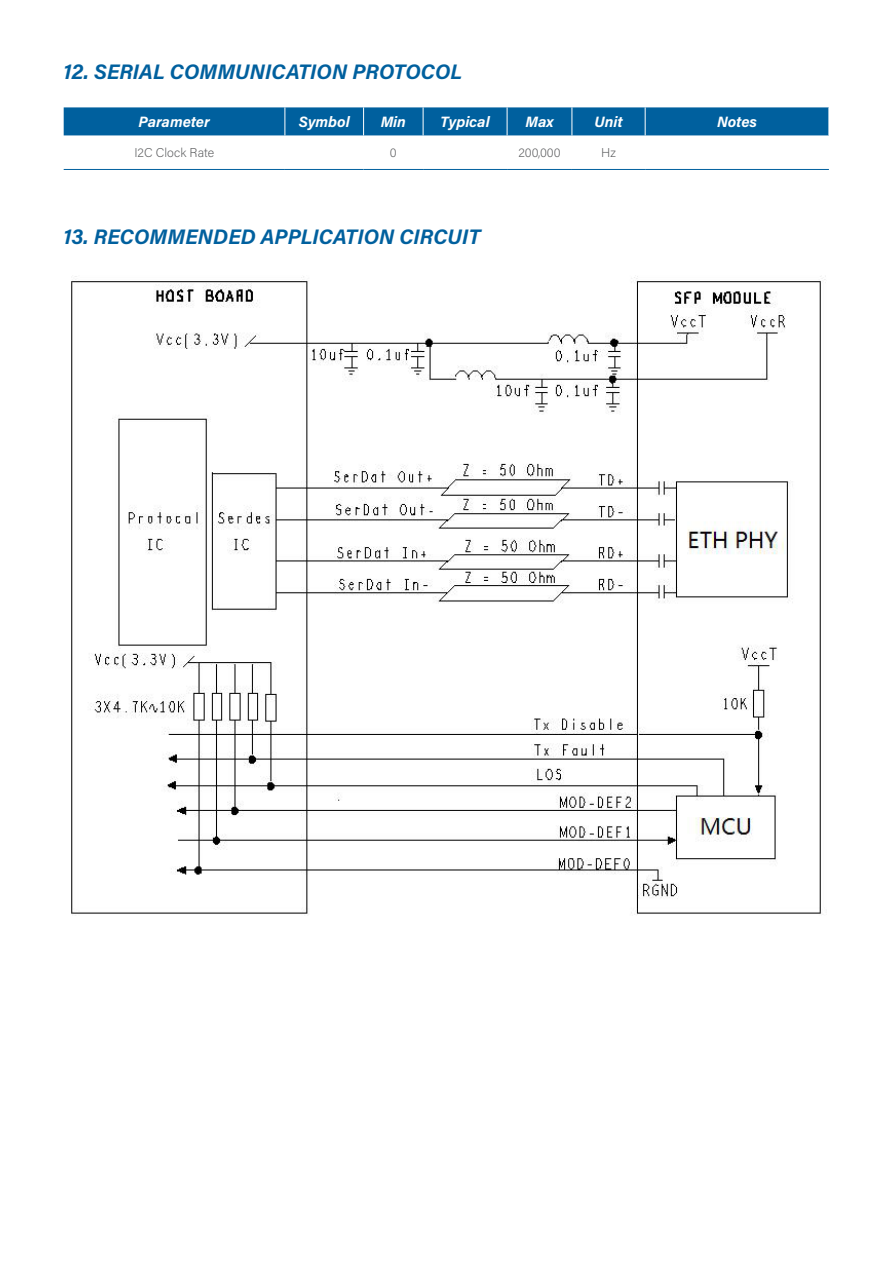
<style>
.page{position:relative;width:893px;height:1263px;background:#fff}
.page>*{position:absolute;margin:0;border:0;box-sizing:border-box;transform-origin:0 0}
.t1{font:italic 700 21px "Acumin Pro";letter-spacing:.005em;color:#00609e}
.t2{font:italic 700 15px "Acumin Pro";color:#fff}
.t3{font:200 12.75px "Acumin Pro";color:#58595b}
</style>
<div class="page">
<div style="left:64px;top:107px;width:765px;height:28px;background:#00609e"></div>
<hr style="left:64px;top:169px;width:221px;height:1px;background:#00609e">
<hr style="left:285px;top:169px;width:79px;height:1px;background:#00609e">
<hr style="left:364px;top:169px;width:59px;height:1px;background:#00609e">
<hr style="left:423px;top:169px;width:84px;height:1px;background:#00609e">
<hr style="left:507px;top:169px;width:65px;height:1px;background:#00609e">
<hr style="left:572px;top:169px;width:73px;height:1px;background:#00609e">
<hr style="left:645px;top:169px;width:184px;height:1px;background:#00609e">
<img style="left:71px;top:276px;width:755px;height:639px">
<p class="t1" style="left:63px;top:57px;width:400px">12. SERIAL COMMUNICATION PROTOCOL</p>
<p class="t2" style="left:139px;top:111px;width:73px">Parameter</p>
<p class="t2" style="left:299px;top:111px;width:52px">Symbol</p>
<p class="t2" style="left:381px;top:111px;width:27px">Min</p>
<p class="t2" style="left:441px;top:111px;width:51px">Typical</p>
<p class="t2" style="left:525px;top:111px;width:30px">Max</p>
<p class="t2" style="left:595px;top:111px;width:30px">Unit</p>
<p class="t2" style="left:717px;top:111px;width:42px">Notes</p>
<p class="t3" style="left:134px;top:144px;width:81px">I2C Clock Rate</p>
<p class="t3" style="left:390px;top:144px;width:8px">0</p>
<p class="t3" style="left:518px;top:144px;width:44px">200,000</p>
<p class="t3" style="left:601px;top:144px;width:16px">Hz</p>
<p class="t1" style="left:63px;top:222px;width:418px">13. RECOMMENDED APPLICATION CIRCUIT</p>
</div>
